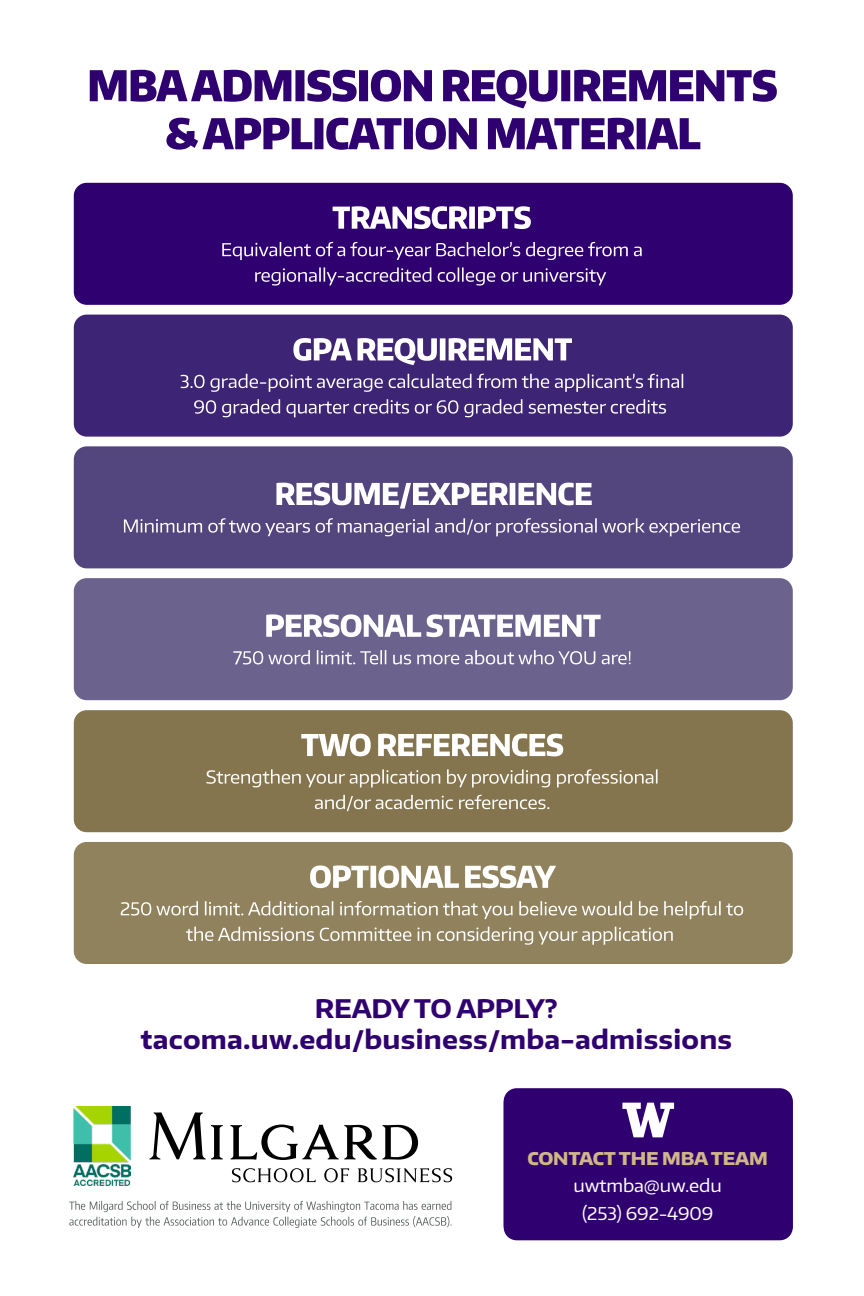
<style>
.page{position:relative;width:864px;height:1296px;background:#fff}
.page>*{position:absolute;margin:0;border:0;box-sizing:border-box;transform-origin:0 0}
.t1{font:700 25.6px/31.4px "Encode Sans Wide";letter-spacing:.01em;color:#2f006f;text-align:center}
.t2{font:17.6px/27.4px "Encode Sans Wide";letter-spacing:-.01em;color:#fff;text-align:center}
.t3{font:800 17.6px "Encode Sans Wide";letter-spacing:-.01em;color:#d0b787}
</style>
<div class="page">
<div style="left:74px;top:183px;width:719px;height:122px;background:#2f006f;border-radius:13px"></div>
<div style="left:74px;top:446px;width:719px;height:122px;background:#53467f;border-radius:13px"></div>
<div style="left:74px;top:842px;width:719px;height:122px;background:#91825e;border-radius:13px"></div>
<div style="left:74px;top:315px;width:719px;height:122px;background:#3d2474;border-radius:13px"></div>
<div style="left:74px;top:710px;width:719px;height:122px;background:#85754e;border-radius:13px"></div>
<div style="left:74px;top:578px;width:719px;height:122px;background:#6b628d;border-radius:13px"></div>
<svg style="left:166px;top:118px;width:534px;height:32px"></svg>
<svg style="left:90px;top:70px;width:687px;height:38px"></svg>
<svg style="left:255px;top:267px;width:351px;height:19px"></svg>
<svg style="left:222px;top:242px;width:420px;height:18px"></svg>
<svg style="left:333px;top:206px;width:198px;height:23px"></svg>
<svg style="left:124px;top:518px;width:616px;height:18px"></svg>
<svg style="left:276px;top:483px;width:316px;height:26px"></svg>
<svg style="left:186px;top:927px;width:487px;height:18px"></svg>
<svg style="left:121px;top:901px;width:622px;height:18px"></svg>
<svg style="left:310px;top:865px;width:246px;height:23px"></svg>
<svg style="left:194px;top:399px;width:472px;height:18px"></svg>
<svg style="left:181px;top:374px;width:502px;height:18px"></svg>
<svg style="left:293px;top:338px;width:279px;height:27px"></svg>
<svg style="left:315px;top:795px;width:234px;height:16px"></svg>
<svg style="left:206px;top:769px;width:452px;height:18px"></svg>
<svg style="left:301px;top:734px;width:262px;height:22px"></svg>
<svg style="left:233px;top:650px;width:398px;height:15px"></svg>
<svg style="left:266px;top:614px;width:335px;height:23px"></svg>
<div style="left:504px;top:1090px;width:289px;height:150px;background:#2f006f;border-radius:13px"></div>
<img style="left:73px;top:1106px;width:57px;height:80px">
<svg style="left:69px;top:1201px;width:383px;height:27px"></svg>
<svg style="left:232px;top:1168px;width:220px;height:14px"></svg>
<svg style="left:149px;top:1112px;width:269px;height:48px"></svg>
<svg style="left:622px;top:1103px;width:52px;height:34px"></svg>
<p class="t1" style="left:140px;top:992px;width:593px">READY TO APPLY? tacoma.uw.edu/business/mba-admissions</p>
<p class="t3" style="left:527px;top:1146px;width:242px">CONTACT THE MBA TEAM</p>
<p class="t2" style="left:574px;top:1171px;width:150px">uwtmba@uw.edu (253) 692-4909</p>
</div>
